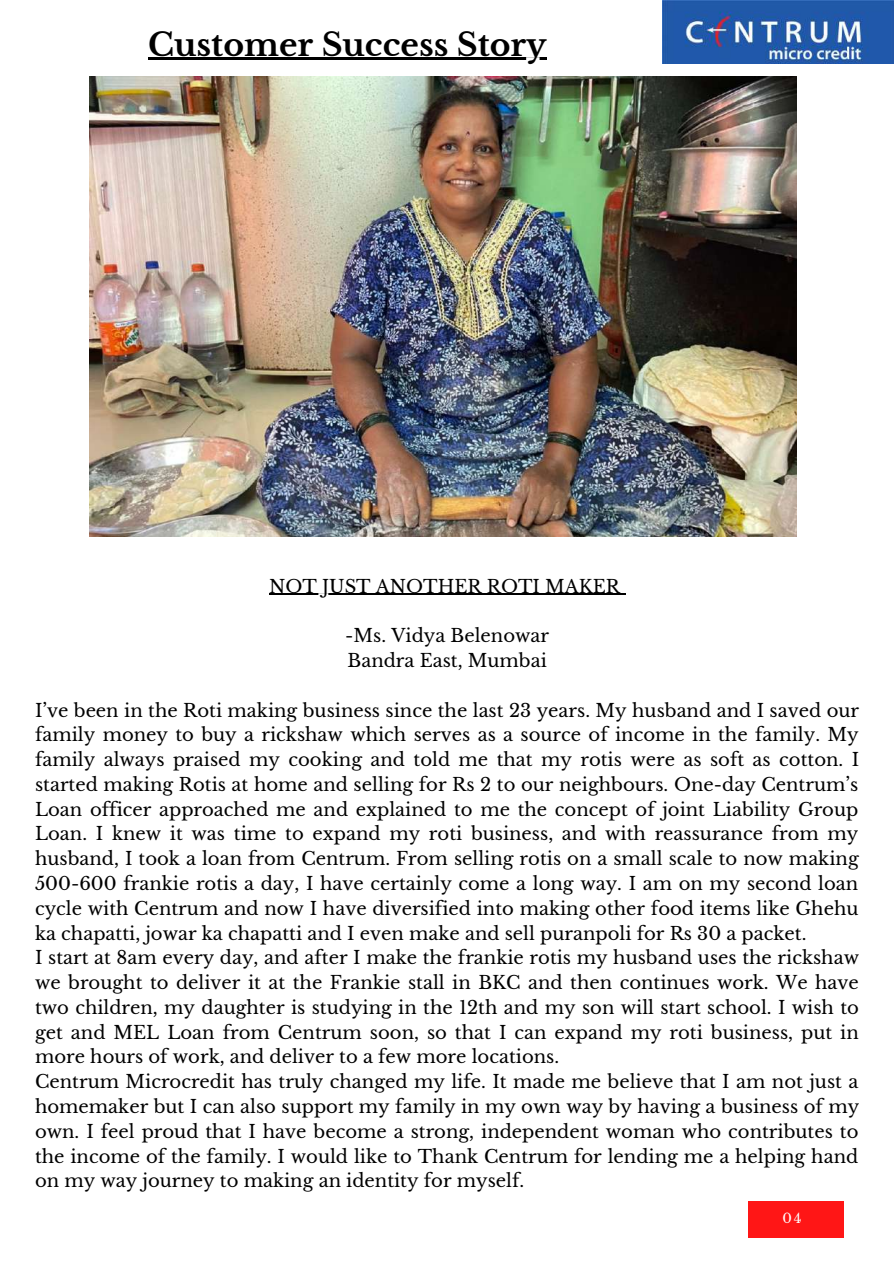
<style>
.page{position:relative;width:894px;height:1264px;background:#fff}
.page>*{position:absolute;margin:0;border:0;box-sizing:border-box;transform-origin:0 0}
.t1{font:700 31.5px "Libre Baskerville";color:#000}
.t2{font:18px/24.8px "Libre Baskerville";color:#000}
.t3{font:13.2px "Libre Baskerville";color:#fff}
</style>
<div class="page">
<img style="left:662px;top:0;width:231px;height:63px">
<div style="left:748px;top:1201px;width:95px;height:36px;background:#ff1616"></div>
<img style="left:89px;top:77px;width:706px;height:459px">
<hr style="left:148px;top:58px;width:398px;height:2px;background:#000">
<hr style="left:269px;top:593px;width:351px;height:2px;background:#000">
<h1 class="t1" style="left:148px;top:25px;width:400px">Customer Success Story</h1>
<p class="t2" style="left:269px;top:574px;width:352px">NOT JUST ANOTHER ROTI MAKER</p>
<p class="t2" style="left:345px;top:623px;width:205px">-Ms. Vidya Belenowar<br>Bandra East, Mumbai</p>
<p class="t2" style="left:35px;top:697px;width:825px">I’ve been in the Roti making business since the last 23 years. My husband and I saved our family money to buy a rickshaw which serves as a source of income in the family. My family always praised my cooking and told me that my rotis were as soft as cotton. I started making Rotis at home and selling for Rs 2 to our neighbours. One-day Centrum’s Loan officer approached me and explained to me the concept of joint Liability Group Loan. I knew it was time to expand my roti business, and with reassurance from my husband, I took a loan from Centrum. From selling rotis on a small scale to now making 500-600 frankie rotis a day, I have certainly come a long way. I am on my second loan cycle with Centrum and now I have diversified into making other food items like Ghehu ka chapatti, jowar ka chapatti and I even make and sell puranpoli for Rs 30 a packet.<br>I start at 8am every day, and after I make the frankie rotis my husband uses the rickshaw we brought to deliver it at the Frankie stall in BKC and then continues work. We have two children, my daughter is studying in the 12th and my son will start school. I wish to get and MEL Loan from Centrum soon, so that I can expand my roti business, put in more hours of work, and deliver to a few more locations.<br>Centrum Microcredit has truly changed my life. It made me believe that I am not just a homemaker but I can also support my family in my own way by having a business of my own. I feel proud that I have become a strong, independent woman who contributes to the income of the family. I would like to Thank Centrum for lending me a helping hand on my way journey to making an identity for myself.</p>
<p class="t3" style="left:782px;top:1210px;width:21px">04</p>
</div>
